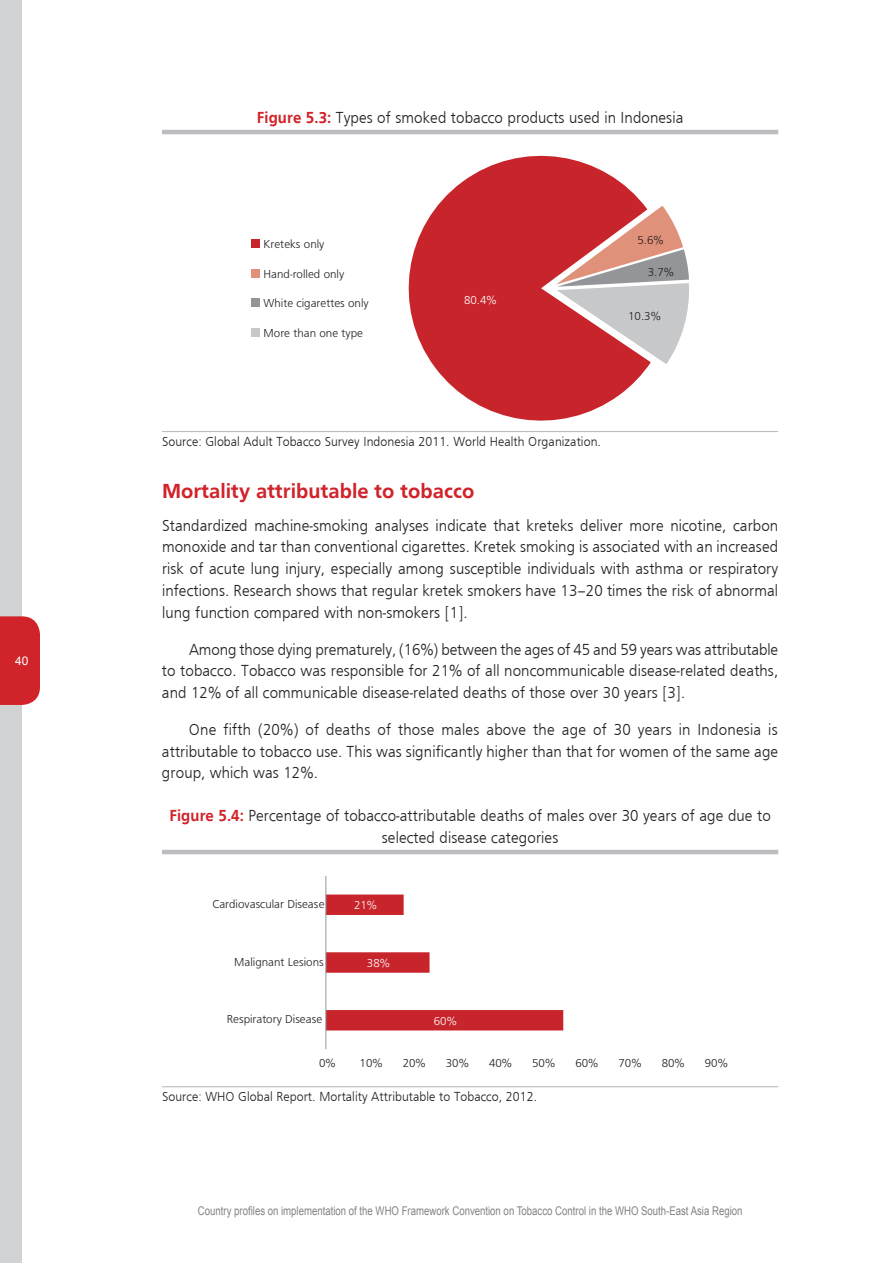
<style>
.page{position:relative;width:893px;height:1263px;background:#fff}
.page>*{position:absolute;margin:0;border:0;box-sizing:border-box;transform-origin:0 0}
.t1{font:700 21px "Frugal Sans";color:#d1232a}
.t2{font:300 16.5px/21.8px "Frugal Sans";letter-spacing:.005em;color:#231f20;text-align:justify;scale:.95 1}
.t3{font:300 13.5px "Frugal Sans";letter-spacing:.005em;color:#231f20;scale:.95 1}
.t4{font:300 12px "Frugal Sans";color:#231f20}
.t5{font:12px "Arial";color:#808285;scale:.8 1}
.t6{font:300 12px "Frugal Sans";color:#fff}
.t7{font:12px "Arial";color:#fff}
.s1{font-weight:700;color:#d1232a}
</style>
<div class="page">
<div style="left:0;top:0;width:22px;height:1263px;background:#d1d2d4"></div>
<div style="left:0;top:616px;width:40px;height:89px;background:#d1232a"></div>
<hr style="left:162px;top:130px;width:616px;height:4px;background:#bcbdc0">
<hr style="left:162px;top:431px;width:616px;height:1px;background:#bcbdc0">
<hr style="left:162px;top:850px;width:616px;height:4px;background:#bcbdc0">
<hr style="left:162px;top:1086px;width:616px;height:1px;background:#bcbdc0">
<svg style="left:408px;top:156px;width:242px;height:265px;fill:#c8242b"></svg>
<svg style="left:556px;top:206px;width:133px;height:158px"></svg>
<div style="left:251px;top:239px;width:9px;height:9px;background:#c8242b"></div>
<div style="left:251px;top:269px;width:9px;height:9px;background:#e09179"></div>
<div style="left:251px;top:299px;width:9px;height:8px;background:#939598"></div>
<div style="left:251px;top:328px;width:9px;height:8px;background:#c7c8ca"></div>
<svg style="left:326px;top:894px;width:237px;height:136px"></svg>
<hr style="left:325px;top:876px;width:1px;height:173px;background:#939598">
<p class="t7" style="left:15px;top:653px;width:15px">40</p>
<p class="t2" style="left:257px;top:107px;width:450px"><span class="s1">Figure 5.3:</span> Types of smoked tobacco products used in Indonesia</p>
<p class="t4" style="left:264px;top:238px;width:62px">Kreteks only</p>
<p class="t4" style="left:264px;top:267px;width:82px">Hand-rolled only</p>
<p class="t4" style="left:264px;top:296px;width:107px">White cigarettes only</p>
<p class="t4" style="left:264px;top:326px;width:101px">More than one type</p>
<p class="t6" style="left:464px;top:293px;width:34px">80.4%</p>
<p class="t4" style="left:637px;top:234px;width:28px">5.6%</p>
<p class="t4" style="left:648px;top:265px;width:28px">3.7%</p>
<p class="t4" style="left:628px;top:309px;width:34px">10.3%</p>
<p class="t3" style="left:162px;top:434px;width:464px">Source: Global Adult Tobacco Survey Indonesia 2011. World Health Organization.</p>
<p class="t1" style="left:162px;top:479px;width:314px">Mortality attributable to tobacco</p>
<p class="t2" style="left:162px;top:514px;width:650px">Standardized machine-smoking analyses indicate that kreteks deliver more nicotine, carbon monoxide and tar than conventional cigarettes. Kretek smoking is associated with an increased risk of acute lung injury, especially among susceptible individuals with asthma or respiratory infections. Research shows that regular kretek smokers have 13–20 times the risk of abnormal lung function compared with non-smokers [1].</p>
<p class="t2" style="left:162px;top:638px;width:650px;text-indent:27px">Among those dying prematurely, (16%) between the ages of 45 and 59 years was attributable to tobacco. Tobacco was responsible for 21% of all noncommunicable disease-related deaths, and 12% of all communicable disease-related deaths of those over 30 years [3].</p>
<p class="t2" style="left:162px;top:718px;width:650px;text-indent:27px">One fifth (20%) of deaths of those males above the age of 30 years in Indonesia is attributable to tobacco use. This was significantly higher than that for women of the same age group, which was 12%.</p>
<p class="t2" style="left:169px;top:805px;width:634px;text-align:center"><span class="s1">Figure 5.4:</span> Percentage of tobacco-attributable deaths of males over 30 years of age due to selected disease categories</p>
<p class="t4" style="left:212px;top:897px;width:114px">Cardiovascular Disease</p>
<p class="t6" style="left:354px;top:898px;width:25px">21%</p>
<p class="t4" style="left:234px;top:955px;width:91px">Malignant Lesions</p>
<p class="t6" style="left:367px;top:956px;width:25px">38%</p>
<p class="t4" style="left:227px;top:1013px;width:97px">Respiratory Disease</p>
<p class="t6" style="left:434px;top:1014px;width:25px">60%</p>
<p class="t4" style="left:319px;top:1056px;width:18px">0%</p>
<p class="t4" style="left:360px;top:1056px;width:25px">10%</p>
<p class="t4" style="left:403px;top:1056px;width:25px">20%</p>
<p class="t4" style="left:446px;top:1056px;width:25px">30%</p>
<p class="t4" style="left:489px;top:1056px;width:25px">40%</p>
<p class="t4" style="left:532px;top:1056px;width:25px">50%</p>
<p class="t4" style="left:575px;top:1056px;width:25px">60%</p>
<p class="t4" style="left:618px;top:1056px;width:25px">70%</p>
<p class="t4" style="left:662px;top:1056px;width:25px">80%</p>
<p class="t4" style="left:705px;top:1056px;width:25px">90%</p>
<p class="t3" style="left:162px;top:1089px;width:396px">Source: WHO Global Report. Mortality Attributable to Tobacco, 2012.</p>
<p class="t5" style="left:198px;top:1203px;width:682px">Country profiles on implementation of the WHO Framework Convention on Tobacco Control in the WHO South-East Asia Region</p>
</div>
